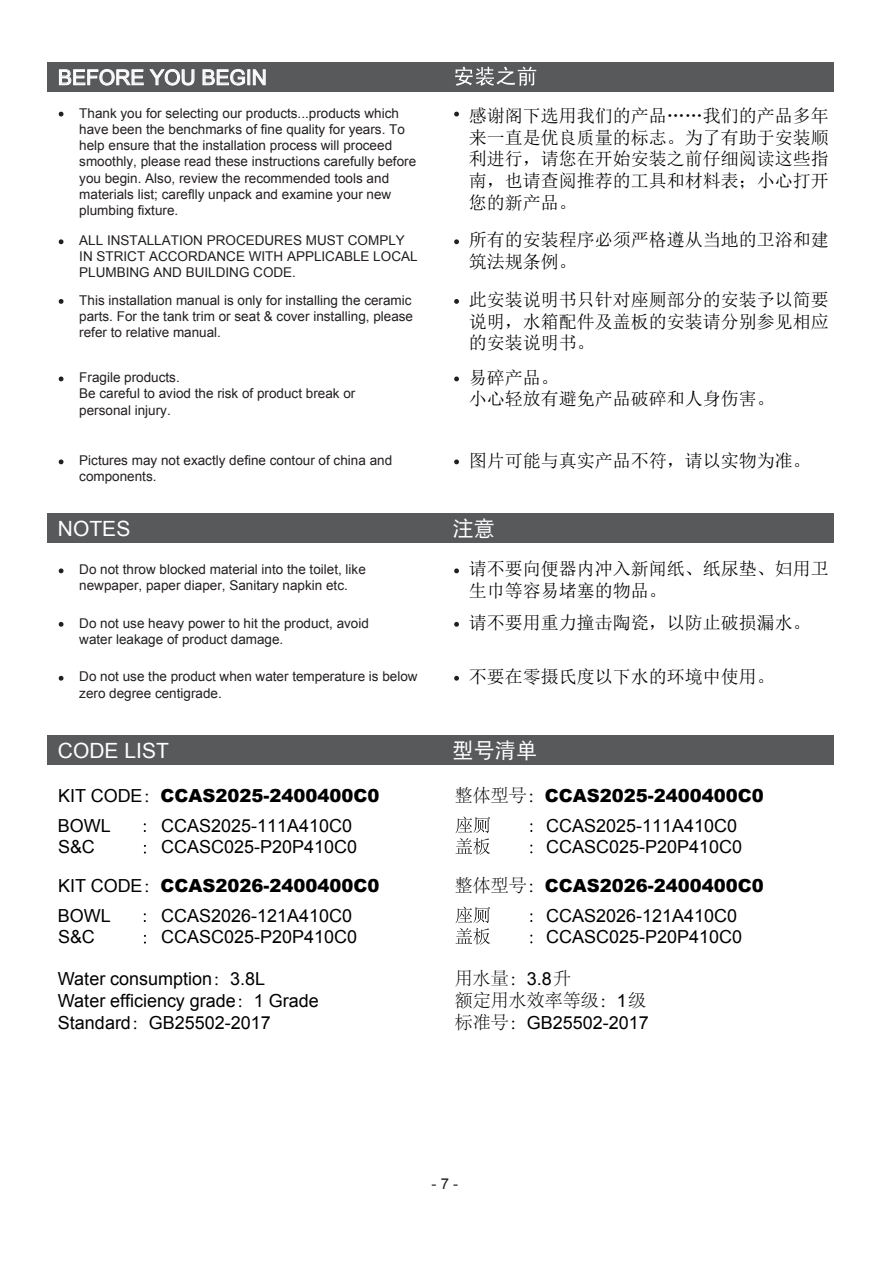
<style>
.page{position:relative;width:893px;height:1263px;background:#fff}
.page>*{position:absolute;margin:0;border:0;box-sizing:border-box;transform-origin:0 0}
.t1{font:21.3px "DF Hei W5";color:#fff}
.t2{font:21px "Arial";color:#fff}
.t3{font:18px/21.6px "Sim Sun";color:#000}
.t4{font:18px/21.6px "Arial";color:#000}
.t5{font:900 18px "Arial";color:#000}
.t6{font:300 18px/21.6px "Adobe Song Std";color:#000}
.t7{font:15px "Arial";color:#231f20}
.t8{font:13.5px/16.2px "Arial";color:#231f20}
.s1{font-weight:400}
.s2{font-family:"Adobe Song Std";font-weight:300}
.s3{font-family:"Arial";font-weight:400}
</style>
<div class="page">
<div style="left:47px;top:62px;width:787px;height:30px;background:#58595b"></div>
<svg style="left:59px;top:69px;width:85px;height:16px"></svg>
<svg style="left:150px;top:69px;width:44px;height:16px"></svg>
<svg style="left:203px;top:69px;width:62px;height:16px"></svg>
<svg style="left:455px;top:67px;width:81px;height:19px"></svg>
<div style="left:47px;top:513px;width:787px;height:30px;background:#58595b"></div>
<svg style="left:59px;top:112px;width:5px;height:4px"></svg>
<svg style="left:454px;top:112px;width:5px;height:4px"></svg>
<svg style="left:59px;top:239px;width:5px;height:5px"></svg>
<svg style="left:454px;top:239px;width:5px;height:5px"></svg>
<svg style="left:59px;top:376px;width:5px;height:5px"></svg>
<svg style="left:454px;top:376px;width:5px;height:5px"></svg>
<svg style="left:59px;top:299px;width:5px;height:5px"></svg>
<svg style="left:454px;top:299px;width:5px;height:5px"></svg>
<svg style="left:59px;top:459px;width:5px;height:5px"></svg>
<svg style="left:454px;top:459px;width:5px;height:5px"></svg>
<svg style="left:59px;top:568px;width:5px;height:5px"></svg>
<svg style="left:454px;top:568px;width:5px;height:5px"></svg>
<svg style="left:59px;top:622px;width:5px;height:5px"></svg>
<svg style="left:454px;top:622px;width:5px;height:5px"></svg>
<svg style="left:59px;top:676px;width:5px;height:5px"></svg>
<svg style="left:454px;top:676px;width:5px;height:5px"></svg>
<svg style="left:455px;top:816px;width:77px;height:39px"></svg>
<svg style="left:455px;top:906px;width:77px;height:39px"></svg>
<div style="left:47px;top:735px;width:787px;height:30px;background:#58595b"></div>
<h2 class="t2" style="left:58px;top:64px;width:210px">BEFORE YOU BEGIN</h2>
<p class="t8" style="left:79px;top:105px;width:338px">Thank you for selecting our products...products which have been the benchmarks of fine quality for years. To help ensure that the installation process will proceed smoothly, please read these instructions carefully before you begin. Also, review the recommended tools and materials list; careflly unpack and examine your new plumbing fixture.</p>
<p class="t8" style="left:79px;top:232px;width:340px">ALL INSTALLATION PROCEDURES MUST COMPLY<br>IN STRICT ACCORDANCE WITH APPLICABLE LOCAL<br>PLUMBING AND BUILDING CODE.</p>
<p class="t8" style="left:79px;top:292px;width:335px;text-align:justify">This installation manual is only for installing the ceramic parts. For the tank trim or seat &amp; cover installing, please refer to relative manual.</p>
<p class="t8" style="left:79px;top:369px;width:278px">Fragile products.<br>Be careful to aviod the risk of product break or personal injury.</p>
<h3 class="t3" style="left:469px;top:105px;width:361px;text-align:justify">感谢阁下选用我们的产品……我们的产品多年来一直是优良质量的标志。为了有助于安装顺利进行，请您在开始安装之前仔细阅读这些指南，也请查阅推荐的工具和材料表；小心打开您的新产品。</h3>
<h3 class="t3" style="left:469px;top:229px;width:361px">所有的安装程序必须严格遵从当地的卫浴和建筑法规条例。</h3>
<h3 class="t3" style="left:469px;top:289px;width:361px;text-align:justify">此安装说明书只针对座厕部分的安装予以简要说明，水箱配件及盖板的安装请分别参见相应的安装说明书。</h3>
<h3 class="t3" style="left:469px;top:366px;width:307px">易碎产品。<br>小心轻放有避免产品破碎和人身伤害。</h3>
<p class="t8" style="left:79px;top:452px;width:314px">Pictures may not exactly define contour of china and</p>
<h3 class="t3" style="left:469px;top:449px;width:343px">图片可能与真实产品不符，请以实物为准。</h3>
<p class="t8" style="left:79px;top:469px;width:79px">components.</p>
<h2 class="t2" style="left:58px;top:514px;width:74px">NOTES</h2>
<h1 class="t1" style="left:452px;top:517px;width:44px">注意</h1>
<h3 class="t3" style="left:469px;top:558px;width:361px">请不要向便器内冲入新闻纸、纸尿垫、妇用卫生巾等容易堵塞的物品。</h3>
<p class="t8" style="left:79px;top:561px;width:288px">Do not throw blocked material into the toilet, like newpaper, paper diaper, Sanitary napkin etc.</p>
<p class="t8" style="left:79px;top:615px;width:291px">Do not use heavy power to hit the product, avoid</p>
<h3 class="t3" style="left:469px;top:612px;width:343px">请不要用重力撞击陶瓷，以防止破损漏水。</h3>
<p class="t8" style="left:79px;top:631px;width:206px">water leakage of product damage.</p>
<p class="t8" style="left:79px;top:669px;width:340px">Do not use the product when water temperature is below</p>
<h3 class="t3" style="left:469px;top:666px;width:307px">不要在零摄氏度以下水的环境中使用。</h3>
<p class="t8" style="left:79px;top:685px;width:144px">zero degree centigrade.</p>
<h2 class="t2" style="left:58px;top:736px;width:112px">CODE LIST</h2>
<h1 class="t1" style="left:452px;top:739px;width:87px">型号清单</h1>
<h3 class="t5" style="left:58px;top:782px;width:323px"><span class="s1">KIT CODE</span><span class="s2">：</span>CCAS2025-2400400C0</h3>
<h3 class="t5" style="left:455px;top:782px;width:310px"><span class="s2">整体型号：</span>CCAS2025-2400400C0</h3>
<h3 class="t4" style="left:58px;top:815px;width:54px">BOWL</h3>
<h3 class="t4" style="left:161px;top:815px;width:192px">CCAS2025-111A410C0</h3>
<h3 class="t4" style="left:58px;top:836px;width:38px">S&amp;C</h3>
<h3 class="t4" style="left:161px;top:836px;width:197px">CCASC025-P20P410C0</h3>
<h3 class="t4" style="left:546px;top:815px;width:197px">CCAS2025-111A410C0<br>CCASC025-P20P410C0</h3>
<h3 class="t5" style="left:58px;top:872px;width:323px"><span class="s1">KIT CODE</span><span class="s2">：</span>CCAS2026-2400400C0</h3>
<h3 class="t5" style="left:455px;top:872px;width:310px"><span class="s2">整体型号：</span>CCAS2026-2400400C0</h3>
<h3 class="t4" style="left:58px;top:905px;width:54px">BOWL</h3>
<h3 class="t4" style="left:161px;top:905px;width:192px">CCAS2026-121A410C0</h3>
<h3 class="t4" style="left:58px;top:926px;width:38px">S&amp;C</h3>
<h3 class="t4" style="left:161px;top:926px;width:197px">CCASC025-P20P410C0</h3>
<h3 class="t4" style="left:546px;top:905px;width:197px">CCAS2026-121A410C0<br>CCASC025-P20P410C0</h3>
<h3 class="t4" style="left:58px;top:968px;width:262px">Water consumption<span class="s2">：</span>3.8L<br>Water efficiency grade<span class="s2">：</span>1 Grade<br>Standard<span class="s2">：</span>GB25502-2017</h3>
<h3 class="t6" style="left:455px;top:969px;width:193px">用水量：<span class="s3">3.8</span>升<br>额定用水效率等级：<span class="s3">1</span>级</h3>
<h3 class="t4" style="left:455px;top:1012px;width:195px"><span class="s2">标准号：</span>GB25502-2017</h3>
<p class="t7" style="left:432px;top:1173px;width:28px">- 7 -</p>
</div>
